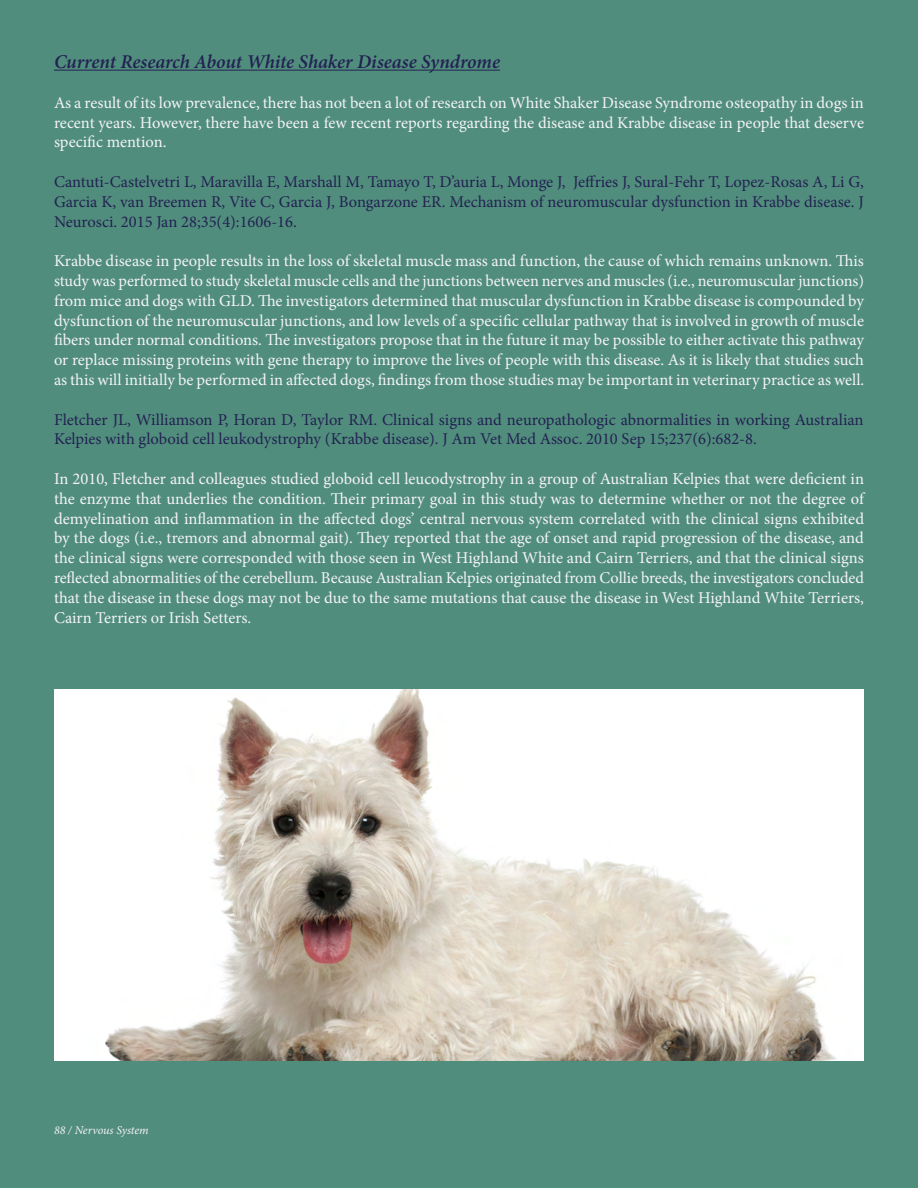
<style>
.page{position:relative;width:918px;height:1188px;background:#518d7d}
.page>*{position:absolute;margin:0;border:0;box-sizing:border-box;transform-origin:0 0}
.t1{font:italic 600 19.5px "Minion Pro";letter-spacing:-.005em;color:#222252}
.t2{font:16.5px/19.8px "Minion Pro";color:#f3f4f4;text-align:justify}
.t3{font:16.5px/19.8px "Minion Pro";color:#222252;text-align:justify}
.t4{font:italic 12px "Minion Pro";color:#f3f4f4}
</style>
<div class="page">
<hr style="left:54px;top:70px;width:446px;height:1px;background:#222252">
<img style="left:54px;top:689px;width:810px;height:371px">
<hr style="left:917px;top:0;width:1px;height:1188px;background:#ada8bd">
<p class="t1" style="left:54px;top:48px;width:448px">Current Research About White Shaker Disease Syndrome</p>
<p class="t2" style="left:54px;top:93px;width:812px">As a result of its low prevalence, there has not been a lot of research on White Shaker Disease Syndrome osteopathy in dogs in recent years. However, there have been a few recent reports regarding the disease and Krabbe disease in people that deserve specific mention.</p>
<p class="t3" style="left:54px;top:172px;width:811px">Cantuti-Castelvetri L, Maravilla E, Marshall M, Tamayo T, D’auria L, Monge J, Jeffries J, Sural-Fehr T, Lopez-Rosas A, Li G, Garcia K, van Breemen R, Vite C, Garcia J, Bongarzone ER. Mechanism of neuromuscular dysfunction in Krabbe disease. J Neurosci. 2015 Jan 28;35(4):1606-16.</p>
<p class="t2" style="left:54px;top:251px;width:812px">Krabbe disease in people results in the loss of skeletal muscle mass and function, the cause of which remains unknown. This study was performed to study skeletal muscle cells and the junctions between nerves and muscles (i.e., neuromuscular junctions) from mice and dogs with GLD. The investigators determined that muscular dysfunction in Krabbe disease is compounded by dysfunction of the neuromuscular junctions, and low levels of a specific cellular pathway that is involved in growth of muscle fibers under normal conditions. The investigators propose that in the future it may be possible to either activate this pathway or replace missing proteins with gene therapy to improve the lives of people with this disease. As it is likely that studies such as this will initially be performed in affected dogs, findings from those studies may be important in veterinary practice as well.</p>
<p class="t3" style="left:54px;top:409px;width:811px">Fletcher JL, Williamson P, Horan D, Taylor RM. Clinical signs and neuropathologic abnormalities in working Australian<br>Kelpies with globoid cell leukodystrophy (Krabbe disease). J Am Vet Med Assoc. 2010 Sep 15;237(6):682-8.</p>
<p class="t2" style="left:54px;top:469px;width:812px">In 2010, Fletcher and colleagues studied globoid cell leucodystrophy in a group of Australian Kelpies that were deficient in the enzyme that underlies the condition. Their primary goal in this study was to determine whether or not the degree of demyelination and inflammation in the affected dogs’ central nervous system correlated with the clinical signs exhibited by the dogs (i.e., tremors and abnormal gait). They reported that the age of onset and rapid progression of the disease, and the clinical signs were corresponded with those seen in West Highland White and Cairn Terriers, and that the clinical signs reflected abnormalities of the cerebellum. Because Australian Kelpies originated from Collie breeds, the investigators concluded that the disease in these dogs may not be due to the same mutations that cause the disease in West Highland White Terriers, Cairn Terriers or Irish Setters.</p>
<p class="t4" style="left:54px;top:1122px;width:96px">88 / Nervous System</p>
</div>
